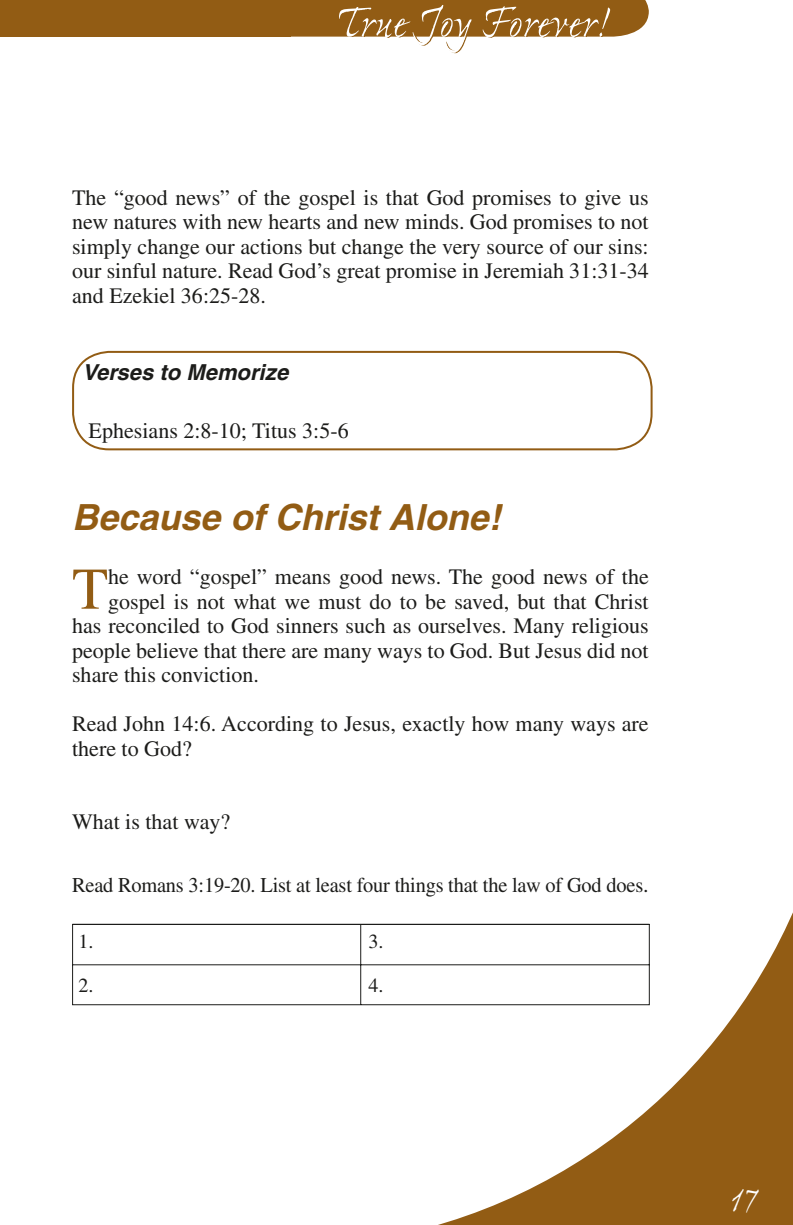
<style>
.page{position:relative;width:793px;height:1225px;background:#fff}
.page>*{position:absolute;margin:0;border:0;box-sizing:border-box;transform-origin:0 0}
.t1{font:59px "Times";color:#925c14}
.t2{font:38px "Ex Ponto";color:#fff}
.t3{font:italic 700 36px "Helvetica";color:#925c14}
.t4{font:22px/24.4px "Times";color:#1c1c1a;text-align:justify}
.t5{font:italic 700 22px "Helvetica";color:#1c1c1a}
.t6{font:21px "Times";letter-spacing:-.01em;color:#1c1c1a}
.t7{font:20px "Times";color:#1c1c1a}
.s1{font-size:22px}
</style>
<div class="page">
<svg style="left:206px;top:914px;width:586px;height:310px"></svg>
<svg style="left:0;top:0;width:648px;height:53px"></svg>
<div style="left:72px;top:351px;width:580px;height:99px;border:2px solid #925c14;border-radius:36px"></div>
<svg style="left:72px;top:923px;width:578px;height:82px"></svg>
<p class="t4" style="left:72px;top:187px;width:578px">The “good news” of the gospel is that God promises to give us new natures with new hearts and new minds. God promises to not simply change our actions but change the very source of our sins: our sinful nature. Read God’s great promise in Jeremiah 31:31-34 and Ezekiel 36:25-28.</p>
<p class="t5" style="left:82px;top:363px;width:207px">Verses to Memorize</p>
<p class="t4" style="left:89px;top:420px;width:261px">Ephesians 2:8-10; Titus 3:5-6</p>
<h3 class="t3" style="left:72px;top:503px;width:430px">Because of Christ Alone!</h3>
<h1 class="t1" style="left:72px;top:567px;width:38px">T</h1>
<p class="t4" style="left:108px;top:566px;width:541px">he word “gospel” means good news. The good news of the</p>
<p class="t4" style="left:108px;top:591px;width:541px">gospel is not what we must do to be saved, but that Christ</p>
<p class="t4" style="left:72px;top:615px;width:577px">has reconciled to God sinners such as ourselves. Many religious</p>
<p class="t4" style="left:72px;top:640px;width:577px">people believe that there are many ways to God. But Jesus did not</p>
<p class="t4" style="left:72px;top:664px;width:188px">share this conviction.</p>
<p class="t4" style="left:72px;top:713px;width:577px">Read John 14:6. According to Jesus, exactly how many ways are there to God?</p>
<p class="t4" style="left:72px;top:811px;width:160px">What is that way?</p>
<p class="t6" style="left:72px;top:877px;width:577px">Read Romans 3:19-20. List at least four things that the law of God does<span class="s1">.</span></p>
<p class="t7" style="left:79px;top:934px;width:16px">1.</p>
<p class="t7" style="left:79px;top:978px;width:16px">2.</p>
<p class="t7" style="left:368px;top:934px;width:16px">3.</p>
<p class="t7" style="left:368px;top:978px;width:16px">4.</p>
<h2 class="t2" style="left:728px;top:1182px;width:29px">17</h2>
</div>
